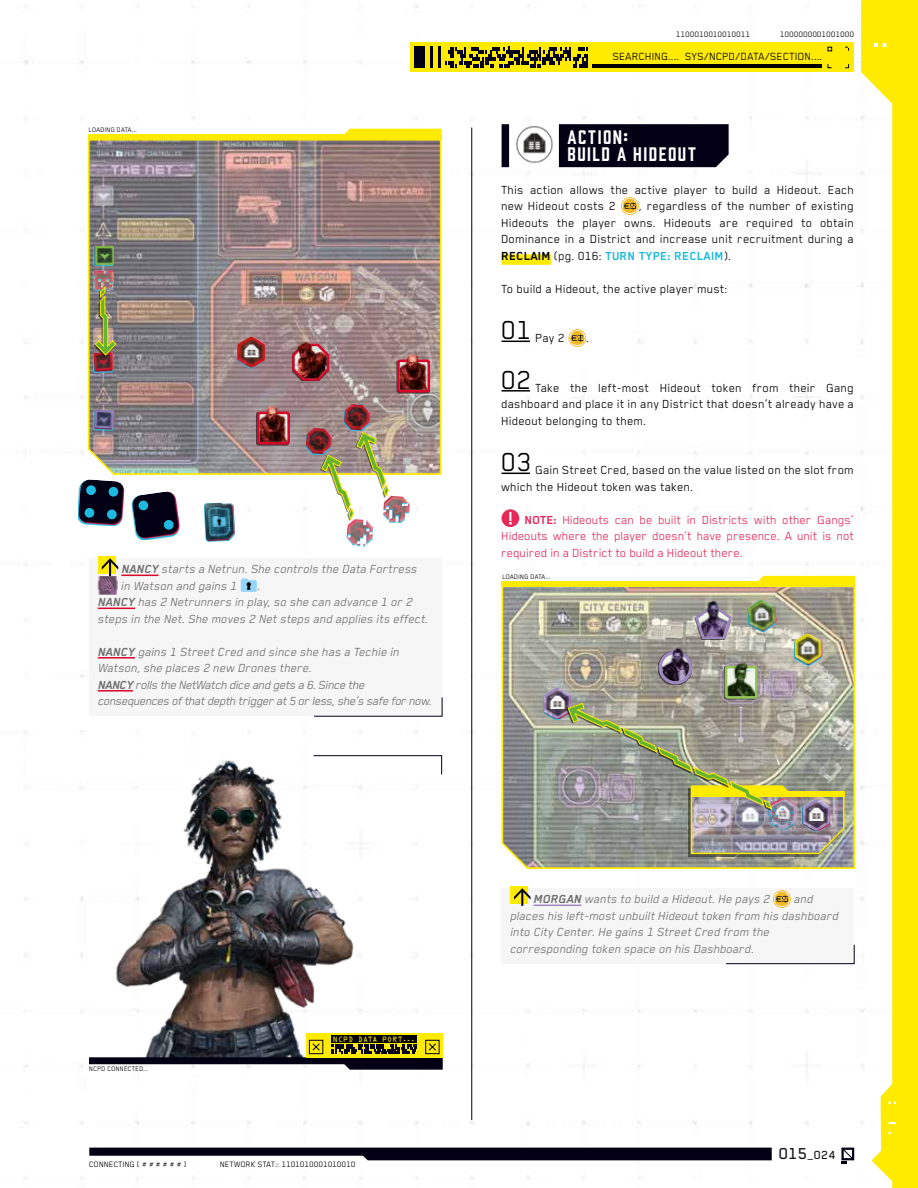
<style>
.page{position:relative;width:918px;height:1188px;background:#fff}
.page>*{position:absolute;margin:0;border:0;box-sizing:border-box;transform-origin:0 0}
.t1{font:30px "Blender Pro";color:#000}
.t2{font:18px/16.5px "Prohibition";letter-spacing:.08em;color:#fff}
.t3{font:13.5px/16.5px "Blender Pro";letter-spacing:.01em;color:#000}
.t4{font:italic 13.5px/16.5px "Blender Pro";color:#706f6f}
.t5{font:italic 13.5px/16.5px "Blender Pro";letter-spacing:-.03em;color:#706f6f}
.t6{font:13.5px/16.5px "Blender Pro";color:#e72958;text-align:justify}
.t7{font:500 13.5px "Blender Pro";color:#000}
.t8{font:12px "Blender Pro";letter-spacing:.01em;color:#000}
.t9{font:9px "Blender Pro";letter-spacing:.01em;color:#000}
.t10{font:7.5px "Blender Pro";letter-spacing:.01em;color:#000}
.t11{font:6.9px "OCRA Std";letter-spacing:.02em;color:#feeb00}
.s1{font-weight:700}
.s2{font-weight:700;color:#1dbadf}
.s3{font-size:18.3px}
</style>
<div class="page">
<svg style="left:861px;top:0;width:57px;height:1188px;fill:#feeb00"></svg>
<div style="left:410px;top:43px;width:444px;height:29px;background:#feeb00"></div>
<svg style="left:841px;top:1147px;width:14px;height:17px"></svg>
<svg style="left:89px;top:1148px;width:683px;height:12px;background:#272436"></svg>
<hr style="left:592px;top:64px;width:229px;height:4px;background:#000">
<svg style="left:828px;top:47px;width:4px;height:4px"></svg>
<hr style="left:471px;top:128px;width:1px;height:992px;background:#030015">
<img style="left:501px;top:584px;width:355px;height:285px">
<svg style="left:87px;top:140px;width:355px;height:335px;background:#9d8885"></svg>
<div style="left:88px;top:134px;width:354px;height:6px;background:#feeb00"></div>
<svg style="left:344px;top:129px;width:98px;height:5px"></svg>
<img style="left:400px;top:353px;width:27px;height:2px">
<svg style="left:148px;top:377px;width:13px;height:98px"></svg>
<img style="left:161px;top:355px;width:312px;height:214px">
<svg style="left:291px;top:343px;width:39px;height:40px"></svg>
<img style="left:295px;top:336px;width:32px;height:42px">
<img style="left:25px;top:139px;width:221px;height:182px">
<img style="left:303px;top:402px;width:86px;height:118px">
<div style="left:94px;top:245px;width:21px;height:21px;background:#000;opacity:.75"></div>
<svg style="left:93px;top:409px;width:22px;height:22px"></svg>
<svg style="left:236px;top:335px;width:30px;height:33px"></svg>
<div style="left:237px;top:336px;width:29px;height:32px;background:#000;opacity:.75"></div>
<div style="left:502px;top:581px;width:353px;height:6px;background:#feeb00"></div>
<svg style="left:758px;top:576px;width:97px;height:5px"></svg>
<svg style="left:694px;top:602px;width:39px;height:38px"></svg>
<img style="left:698px;top:591px;width:31px;height:45px">
<div style="left:724px;top:666px;width:33px;height:34px;background:#000;opacity:.6"></div>
<div style="left:725px;top:666px;width:33px;height:33px;border:3px solid #94c356"></div>
<img style="left:727px;top:659px;width:28px;height:11px">
<svg style="left:649px;top:670px;width:269px;height:214px"></svg>
<div style="left:658px;top:651px;width:34px;height:34px;background:#000;opacity:.6"></div>
<img style="left:660px;top:653px;width:31px;height:29px">
<div style="left:659px;top:651px;width:33px;height:33px;border:3px solid #9d88bf;border-radius:50%"></div>
<img style="left:662px;top:654px;width:27px;height:27px;border-radius:14px">
<img style="left:664px;top:640px;width:21px;height:16px">
<svg style="left:793px;top:632px;width:31px;height:34px"></svg>
<svg style="left:746px;top:597px;width:32px;height:36px"></svg>
<svg style="left:542px;top:686px;width:30px;height:33px"></svg>
<div style="left:543px;top:687px;width:29px;height:32px;background:#000;opacity:.75"></div>
<img style="left:567px;top:703px;width:279px;height:152px">
<img style="left:93px;top:286px;width:24px;height:87px">
<svg style="left:78px;top:478px;width:104px;height:63px"></svg>
<div style="left:415px;top:47px;width:10px;height:21px;background:#030015"></div>
<hr style="left:438px;top:47px;width:3px;height:21px;background:#030015">
<svg style="left:430px;top:47px;width:3px;height:21px"></svg>
<svg style="left:445px;top:47px;width:143px;height:21px"></svg>
<svg style="left:502px;top:473px;width:28px;height:1px"></svg>
<hr style="left:502px;top:390px;width:28px;height:2px;background:#000">
<svg style="left:502px;top:341px;width:28px;height:1px"></svg>
<div style="left:502px;top:888px;width:352px;height:76px;background:#f6f6f6"></div>
<hr style="left:534px;top:905px;width:47px;height:1px;background:#9d88bf">
<div style="left:510px;top:886px;width:18px;height:18px;background:#feeb00"></div>
<svg style="left:514px;top:888px;width:17px;height:18px"></svg>
<svg style="left:773px;top:890px;width:18px;height:18px"></svg>
<img style="left:509px;top:124px;width:50px;height:43px">
<div style="left:89px;top:558px;width:353px;height:43px;background:#f6f6f6"></div>
<hr style="left:121px;top:575px;width:38px;height:1px;background:#db052c">
<div style="left:89px;top:591px;width:353px;height:43px;background:#f6f6f6"></div>
<hr style="left:98px;top:608px;width:37px;height:1px;background:#db052c">
<div style="left:89px;top:624px;width:353px;height:59px;background:#f6f6f6"></div>
<hr style="left:98px;top:657px;width:37px;height:2px;background:#db052c">
<div style="left:89px;top:674px;width:353px;height:42px;background:#f6f6f6"></div>
<hr style="left:98px;top:690px;width:35px;height:2px;background:#db052c">
<div style="left:98px;top:556px;width:18px;height:18px;background:#feeb00"></div>
<svg style="left:102px;top:558px;width:16px;height:18px"></svg>
<img style="left:98px;top:576px;width:20px;height:19px">
<svg style="left:241px;top:578px;width:16px;height:14px"></svg>
<div style="left:559px;top:124px;width:170px;height:43px;background:#030015"></div>
<div style="left:502px;top:124px;width:7px;height:43px;background:#030015"></div>
<div style="left:502px;top:254px;width:49px;height:11px;background:#feeb00"></div>
<svg style="left:621px;top:197px;width:18px;height:18px"></svg>
<svg style="left:568px;top:329px;width:18px;height:18px"></svg>
<div style="left:502px;top:509px;width:17px;height:18px;background:#e72958;border-radius:50%"></div>
<svg style="left:509px;top:512px;width:3px;height:12px"></svg>
<svg style="left:314px;top:697px;width:129px;height:20px"></svg>
<svg style="left:726px;top:944px;width:129px;height:20px"></svg>
<svg style="left:432px;top:755px;width:10px;height:20px"></svg>
<img style="left:80px;top:730px;width:352px;height:327px">
<div style="left:89px;top:1057px;width:325px;height:7px;background:#030015;border:2px solid #030015"></div>
<svg style="left:306px;top:1033px;width:137px;height:24px"></svg>
<div style="left:332px;top:1036px;width:85px;height:7px;background:#000"></div>
<svg style="left:309px;top:1039px;width:15px;height:15px"></svg>
<svg style="left:332px;top:1039px;width:111px;height:31px"></svg>
<p class="t10" style="left:89px;top:126px;width:50px">LOADING DATA...</p>
<p class="t4" style="left:121px;top:560px;width:298px"><span class="s1">NANCY</span> starts a Netrun. She controls the Data Fortress in Watson and gains 1</p>
<p class="t4" style="left:98px;top:577px;width:332px;text-indent:160px">.<br><span class="s1">NANCY</span> has 2 Netrunners in play, so she can advance 1 or 2 steps in the Net. She moves 2 Net steps and applies its effect.</p>
<p class="t5" style="left:98px;top:643px;width:336px"><span class="s1">NANCY</span> gains 1 Street Cred and since she has a Techie in Watson, she places 2 new Drones there.<br><span class="s1">NANCY</span> rolls the NetWatch dice and gets a 6. Since the consequences of that depth trigger at 5 or less, she’s safe for now.</p>
<p class="t9" style="left:676px;top:30px;width:75px">1100010010010011</p>
<p class="t9" style="left:780px;top:30px;width:75px">1000000001001000</p>
<p class="t8" style="left:613px;top:50px;width:211px">SEARCHING.... SYS/NCPD/DATA/SECTION....</p>
<h2 class="t2" style="left:568px;top:128px;width:130px">ACTION:<br>BUILD A HIDEOUT</h2>
<p class="t3" style="left:502px;top:181px;width:354px">This action allows the active player to build a Hideout. Each new Hideout costs 2</p>
<p class="t3" style="left:502px;top:197px;width:354px;text-align:justify;text-indent:138px">, regardless of the number of existing Hideouts the player owns. Hideouts are required to obtain Dominance in a District and increase unit recruitment during a <span class="s1">RECLAIM</span> (pg. 016: <span class="s2">TURN TYPE: RECLAIM</span>).</p>
<p class="t3" style="left:502px;top:280px;width:228px">To build a Hideout, the active player must:</p>
<h1 class="t1" style="left:502px;top:314px;width:32px">01</h1>
<p class="t3" style="left:536px;top:329px;width:31px">Pay 2</p>
<p class="t3" style="left:587px;top:329px;width:4px">.</p>
<h1 class="t1" style="left:502px;top:363px;width:32px">02</h1>
<p class="t3" style="left:502px;top:379px;width:354px;text-align:justify;text-indent:34px">Take the left-most Hideout token from their Gang dashboard and place it in any District that doesn’t already have a Hideout belonging to them.</p>
<h1 class="t1" style="left:502px;top:446px;width:32px">03</h1>
<p class="t3" style="left:502px;top:461px;width:354px;text-indent:34px">Gain Street Cred, based on the value listed on the slot from which the Hideout token was taken.</p>
<p class="t6" style="left:502px;top:511px;width:354px;text-indent:23px"><span class="s1">NOTE:</span> Hideouts can be built in Districts with other Gangs’ Hideouts where the player doesn’t have presence. A unit is not required in a District to build a Hideout there.</p>
<p class="t10" style="left:502px;top:573px;width:50px">LOADING DATA...</p>
<p class="t10" style="left:89px;top:1065px;width:61px">NCPD CONNECTED...</p>
<p class="t11" style="left:333px;top:1036px;width:84px">NCPD DATA PORT...</p>
<p class="t9" style="left:89px;top:1159px;width:99px">CONNECTING [ # # # # # # ]</p>
<p class="t9" style="left:220px;top:1159px;width:137px">NETWORK STAT:: 1101010001010010</p>
<p class="t4" style="left:534px;top:890px;width:238px"><span class="s1">MORGAN</span> wants to build a Hideout. He pays 2</p>
<p class="t4" style="left:510px;top:890px;width:330px;text-indent:284px">and places his left-most unbuilt Hideout token from his dashboard into City Center. He gains 1 Street Cred from the corresponding token space on his Dashboard.</p>
<p class="t7" style="left:779px;top:1147px;width:58px"><span class="s3">015</span>_024</p>
</div>
